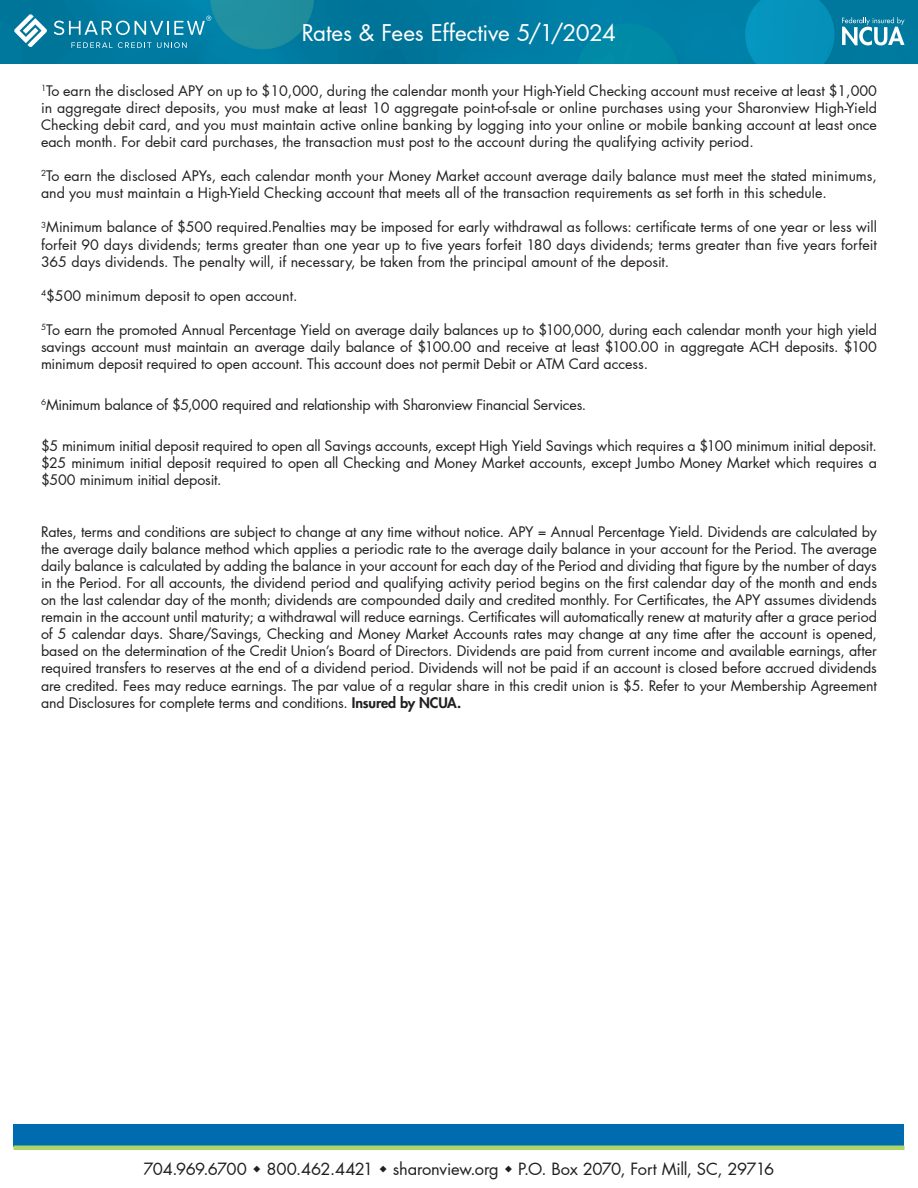
<style>
.page{position:relative;width:918px;height:1188px;background:#fff}
.page>*{position:absolute;margin:0;border:0;box-sizing:border-box;transform-origin:0 0}
.t1{font:22.5px "Futura LT Pro";letter-spacing:-.01em;color:#fff}
.t2{font:16.5px "Futura LT Pro";letter-spacing:-.02em;color:#231f20}
.Main{font:14.25px/17.1px "Futura LT Pro";color:#231f20;text-align:justify}
.Main-2{font:14.25px "Futura LT Pro";letter-spacing:-.02em;color:#231f20}
.s1{font-weight:800}
</style>
<div class="page">
<img style="left:0;top:0;width:918px;height:64px">
<svg style="left:14px;top:14px;width:34px;height:34px"></svg>
<svg style="left:71px;top:42px;width:80px;height:6px"></svg>
<svg style="left:157px;top:42px;width:30px;height:6px"></svg>
<svg style="left:54px;top:16px;width:157px;height:19px"></svg>
<div style="left:14px;top:1124px;width:890px;height:22px;background:#006bae"></div>
<hr style="left:14px;top:1146px;width:890px;height:4px;background:#afd469">
<svg style="left:842px;top:17px;width:63px;height:28px"></svg>
<p class="t1" style="left:302px;top:17px;width:316px">Rates &amp; Fees Effective 5/1/2024</p>
<p class="Main" style="left:41px;top:82px;width:837px"><sup>1</sup>To earn the disclosed APY on up to $10,000, during the calendar month your High-Yield Checking account must receive at least $1,000 in aggregate direct deposits, you must make at least 10 aggregate point-of-sale or online purchases using your Sharonview High-Yield Checking debit card, and you must maintain active online banking by logging into your online or mobile banking account at least once each month. For debit card purchases, the transaction must post to the account during the qualifying activity period.</p>
<p class="Main" style="left:41px;top:167px;width:837px"><sup>2</sup>To earn the disclosed APYs, each calendar month your Money Market account average daily balance must meet the stated minimums, and you must maintain a High-Yield Checking account that meets all of the transaction requirements as set forth in this schedule.</p>
<p class="Main" style="left:41px;top:218px;width:837px"><sup>3</sup>Minimum balance of $500 required.Penalties may be imposed for early withdrawal as follows: certificate terms of one year or less will forfeit 90 days dividends; terms greater than one year up to five years forfeit 180 days dividends; terms greater than five years forfeit 365 days dividends. The penalty will, if necessary, be taken from the principal amount of the deposit.</p>
<p class="Main" style="left:41px;top:287px;width:258px"><sup>4</sup>$500 minimum deposit to open account.</p>
<p class="Main" style="left:41px;top:321px;width:837px"><sup>5</sup>To earn the promoted Annual Percentage Yield on average daily balances up to $100,000, during each calendar month your high yield savings account must maintain an average daily balance of $100.00 and receive at least $100.00 in aggregate ACH deposits. $100 minimum deposit required to open account. This account does not permit Debit or ATM Card access.</p>
<p class="Main-2" style="left:41px;top:395px;width:547px"><sup>6</sup>Minimum balance of $5,000 required and relationship with Sharonview Financial Services.</p>
<p class="Main" style="left:41px;top:437px;width:837px">$5 minimum initial deposit required to open all Savings accounts, except High Yield Savings which requires a $100 minimum initial deposit. $25 minimum initial deposit required to open all Checking and Money Market accounts, except Jumbo Money Market which requires a $500 minimum initial deposit.</p>
<p class="Main" style="left:41px;top:523px;width:837px">Rates, terms and conditions are subject to change at any time without notice. APY = Annual Percentage Yield. Dividends are calculated by the average daily balance method which applies a periodic rate to the average daily balance in your account for the Period. The average daily balance is calculated by adding the balance in your account for each day of the Period and dividing that figure by the number of days in the Period. For all accounts, the dividend period and qualifying activity period begins on the first calendar day of the month and ends on the last calendar day of the month; dividends are compounded daily and credited monthly. For Certificates, the APY assumes dividends remain in the account until maturity; a withdrawal will reduce earnings. Certificates will automatically renew at maturity after a grace period of 5 calendar days. Share/Savings, Checking and Money Market Accounts rates may change at any time after the account is opened, based on the determination of the Credit Union’s Board of Directors. Dividends are paid from current income and available earnings, after required transfers to reserves at the end of a dividend period. Dividends will not be paid if an account is closed before accrued dividends are credited. Fees may reduce earnings. The par value of a regular share in this credit union is $5. Refer to your Membership Agreement and Disclosures for complete terms and conditions. <span class="s1">Insured by NCUA.</span></p>
<p class="t2" style="left:144px;top:1157px;width:632px">704.969.6700 800.462.4421 sharonview.org P.O. Box 2070, Fort Mill, SC, 29716</p>
</div>
